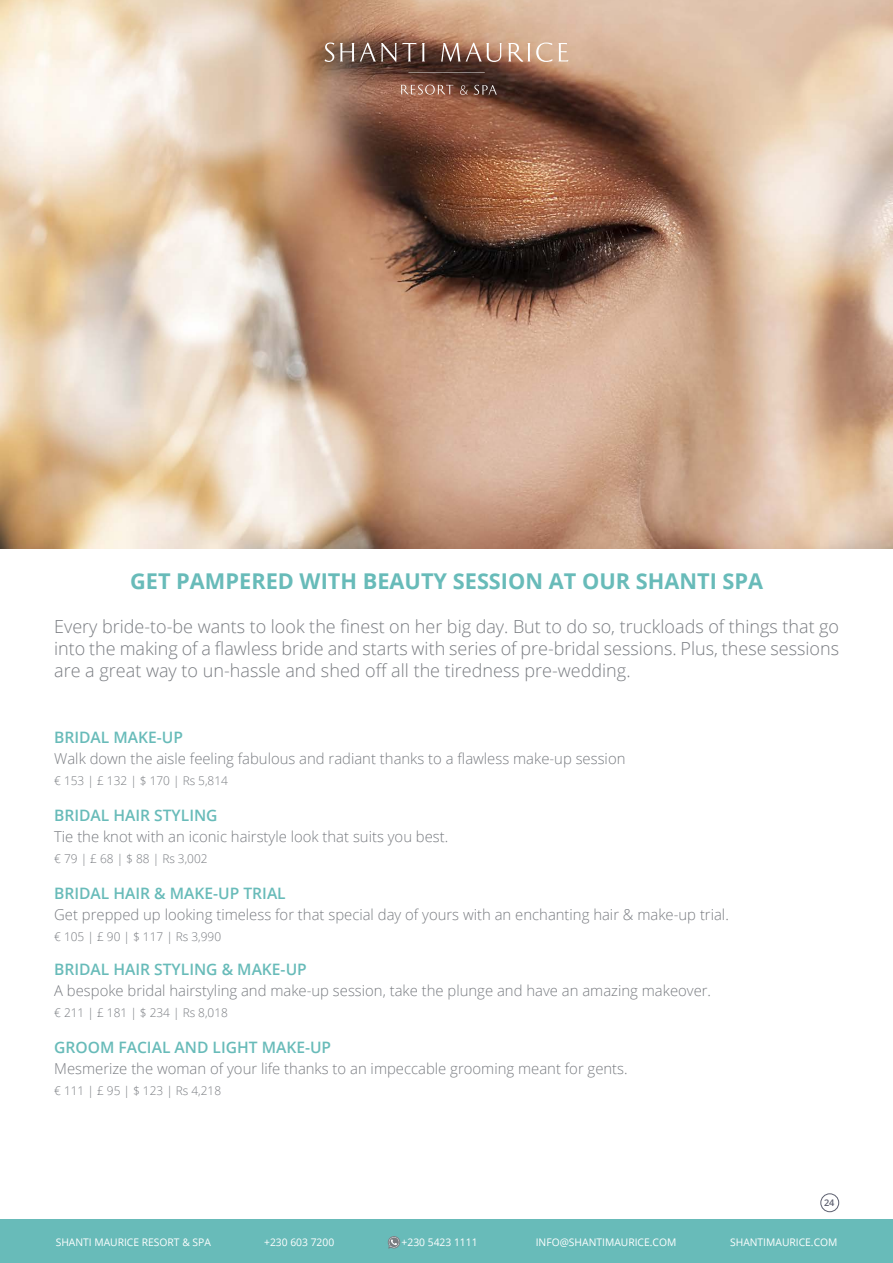
<style>
.page{position:relative;width:893px;height:1263px;background:#fff}
.page>*{position:absolute;margin:0;border:0;box-sizing:border-box;transform-origin:0 0}
.t1{font:700 21.75px "Open Sans";color:#68bbb9}
.t2{font:300 18px/22px "Open Sans";color:#797c81;text-align:justify}
.t3{font:600 15.75px "Open Sans";color:#68bbb9}
.t4{font:300 15px "Open Sans";color:#797c81}
.t5{font:300 12px "Open Sans";color:#797c81}
.t6{font:10.5px "Open Sans";color:#fff}
.t7{font:600 9.15px "Open Sans";color:#5d6070}
</style>
<div class="page">
<img style="left:0;top:0;width:893px;height:549px">
<div style="left:0;top:1220px;width:893px;height:43px;background:#68bbb9"></div>
<svg style="left:388px;top:1236px;width:12px;height:12px"></svg>
<svg style="left:325px;top:43px;width:243px;height:30px"></svg>
<svg style="left:401px;top:85px;width:52px;height:10px"></svg>
<svg style="left:474px;top:85px;width:23px;height:10px"></svg>
<svg style="left:460px;top:85px;width:8px;height:10px"></svg>
<div style="left:820px;top:1193px;width:19px;height:19px;border:1px solid #5d6070;border-radius:50%"></div>
<p class="t1" style="left:130px;top:566px;width:635px">GET PAMPERED WITH BEAUTY SESSION AT OUR SHANTI SPA</p>
<p class="t2" style="left:54px;top:615px;width:786px">Every bride-to-be wants to look the finest on her big day. But to do so, truckloads of things that go into the making of a flawless bride and starts with series of pre-bridal sessions. Plus, these sessions are a great way to un-hassle and shed off all the tiredness pre-wedding.</p>
<p class="t3" style="left:54px;top:727px;width:130px">BRIDAL MAKE-UP</p>
<p class="t4" style="left:54px;top:748px;width:573px">Walk down the aisle feeling fabulous and radiant thanks to a flawless make-up session</p>
<p class="t5" style="left:54px;top:773px;width:175px">€ 153 | £ 132 | $ 170 | Rs 5,814</p>
<p class="t3" style="left:54px;top:805px;width:165px">BRIDAL HAIR STYLING</p>
<p class="t4" style="left:54px;top:826px;width:396px">Tie the knot with an iconic hairstyle look that suits you best.</p>
<p class="t5" style="left:54px;top:851px;width:155px">€ 79 | £ 68 | $ 88 | Rs 3,002</p>
<p class="t3" style="left:54px;top:883px;width:233px">BRIDAL HAIR &amp; MAKE-UP TRIAL</p>
<p class="t4" style="left:54px;top:904px;width:676px">Get prepped up looking timeless for that special day of yours with an enchanting hair &amp; make-up trial.</p>
<p class="t5" style="left:54px;top:929px;width:169px">€ 105 | £ 90 | $ 117 | Rs 3,990</p>
<p class="t3" style="left:54px;top:959px;width:254px">BRIDAL HAIR STYLING &amp; MAKE-UP</p>
<p class="t4" style="left:54px;top:980px;width:658px">A bespoke bridal hairstyling and make-up session, take the plunge and have an amazing makeover.</p>
<p class="t5" style="left:54px;top:1004px;width:175px">€ 211 | £ 181 | $ 234 | Rs 8,018</p>
<p class="t3" style="left:54px;top:1037px;width:279px">GROOM FACIAL AND LIGHT MAKE-UP</p>
<p class="t4" style="left:54px;top:1058px;width:575px">Mesmerize the woman of your life thanks to an impeccable grooming meant for gents.</p>
<p class="t5" style="left:54px;top:1082px;width:169px">€ 111 | £ 95 | $ 123 | Rs 4,218</p>
<p class="t7" style="left:824px;top:1197px;width:12px">24</p>
<p class="t6" style="left:56px;top:1234px;width:157px">SHANTI MAURICE RESORT &amp; SPA</p>
<p class="t6" style="left:264px;top:1234px;width:72px">+230 603 7200</p>
<p class="t6" style="left:402px;top:1234px;width:77px">+230 5423 1111</p>
<p class="t6" style="left:536px;top:1234px;width:142px">INFO@SHANTIMAURICE.COM</p>
<p class="t6" style="left:730px;top:1234px;width:109px">SHANTIMAURICE.COM</p>
</div>
